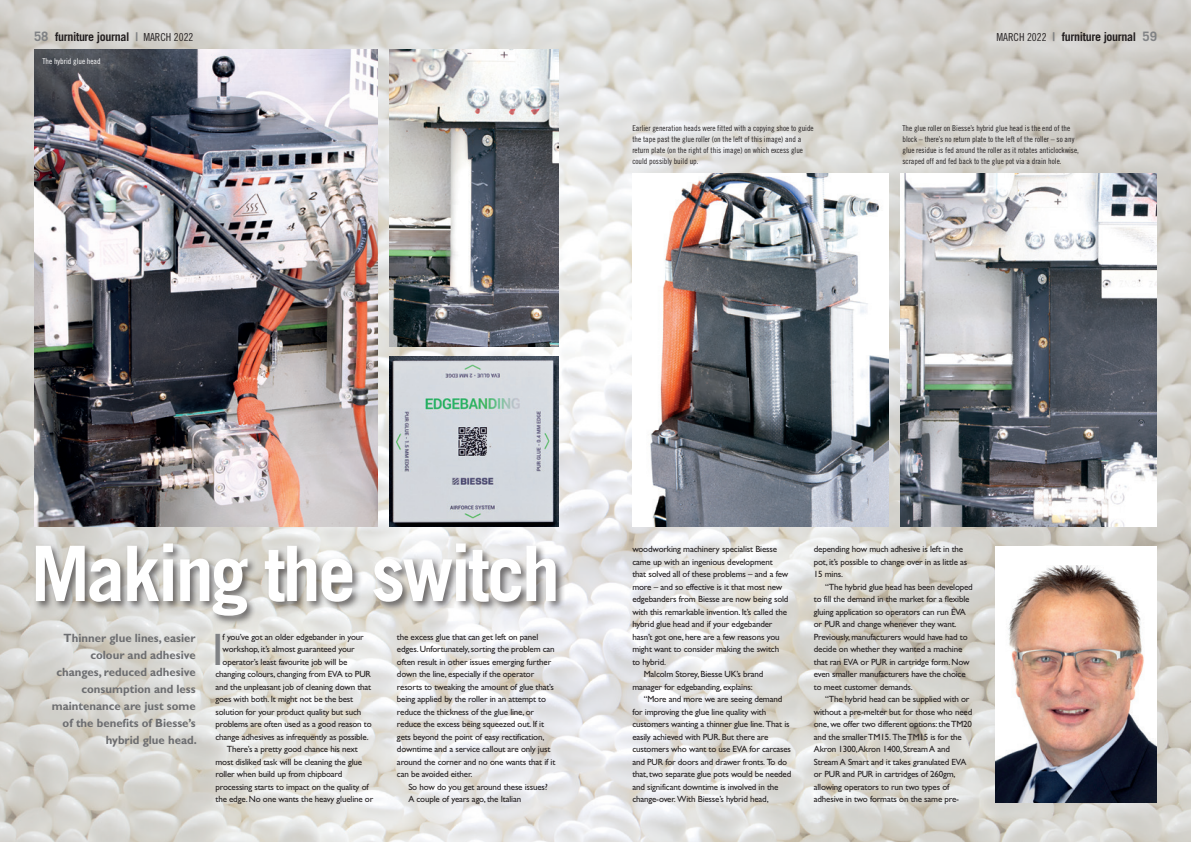
<style>
.page{position:relative;width:1191px;height:842px;background:#fff}
.page>*{position:absolute;margin:0;border:0;box-sizing:border-box;transform-origin:0 0}
.t1{font:700 76.6px "Trade Gothic LT Std";letter-spacing:-.04em;color:#fff}
.t2{font:45.7px "Gill Sans Std";color:#808285}
.t3{font:700 12px/17px "Gill Sans Std";color:#6c6d70;text-align:right;scale:.95 1}
.t4{font:700 12px "Trade Gothic LT Std";letter-spacing:-.03em;color:#231f20}
.t5{font:9px/12.5px "Gill Sans Std";letter-spacing:-.02em;color:#231f20}
.t6{font:8px/10.8px "Trade Gothic LT Std Cn 18";color:#231f20}
.t7{font:8px "Trade Gothic LT Std Cn 18";color:#fff}
.s1{font-size:13px;color:#808285}
.s2{color:#808285}
.s3{font-family:"Trade Gothic LT Std Cn 18";font-weight:400;font-size:11px}
</style>
<div class="page">
<img style="left:0;top:0;width:1191px;height:842px">
<img style="left:34px;top:50px;width:343px;height:476px">
<div style="left:34px;top:541px;width:532px;height:85px;background:#231f20;opacity:.6"></div>
<img style="left:389px;top:50px;width:169px;height:296px">
<img style="left:389px;top:357px;width:169px;height:169px">
<div style="left:995px;top:546px;width:162px;height:256px;background:#fff"></div>
<img style="left:995px;top:565px;width:162px;height:237px">
<img style="left:632px;top:173px;width:256px;height:353px">
<img style="left:900px;top:173px;width:257px;height:353px">
<h3 class="t4" style="left:34px;top:29px;width:161px"><span class="s1">58</span> furniture journal <span class="s2">|</span> <span class="s3">MARCH 2022</span></h3>
<h3 class="t4" style="left:996px;top:29px;width:162px"><span class="s3">MARCH 2022</span> <span class="s2">|</span> furniture journal <span class="s1">59</span></h3>
<p class="t7" style="left:43px;top:56px;width:60px">The hybrid glue head</p>
<p class="t6" style="left:632px;top:123px;width:183px">Earlier generation heads were fitted with a copying shoe to guide the tape past the glue roller (on the left of this image) and a return plate (on the right of this image) on which excess glue could possibly build up.</p>
<p class="t6" style="left:902px;top:123px;width:178px">The glue roller on Biesse’s hybrid glue head is the end of the block – there’s no return plate to the left of the roller – so any glue residue is fed around the roller as it rotates anticlockwise, scraped off and fed back to the glue pot via a drain hole.</p>
<h1 class="t1" style="left:30px;top:527px;width:531px">Making the switch</h1>
<h3 class="t3" style="left:52px;top:629px;width:154px">Thinner glue lines, easier colour and adhesive changes, reduced adhesive consumption and less maintenance are just some of the benefits of Biesse’s hybrid glue head.</h3>
<h2 class="t2" style="left:212px;top:623px;width:13px">I</h2>
<p class="t5" style="left:223px;top:630px;width:143px">f you’ve got an older edgebander in your</p>
<p class="t5" style="left:223px;top:643px;width:134px">workshop, it’s almost guaranteed your</p>
<p class="t5" style="left:223px;top:655px;width:126px">operator’s least favourite job will be</p>
<p class="t5" style="left:215px;top:668px;width:157px">changing colours, changing from EVA to PUR</p>
<p class="t5" style="left:215px;top:680px;width:157px">and the unpleasant job of cleaning down that</p>
<p class="t5" style="left:215px;top:693px;width:139px">goes with both. It might not be the best</p>
<p class="t5" style="left:215px;top:705px;width:147px">solution for your product quality but such</p>
<p class="t5" style="left:215px;top:718px;width:158px">problems are often used as a good reason to</p>
<p class="t5" style="left:215px;top:730px;width:155px">change adhesives as infrequently as possible.</p>
<p class="t5" style="left:227px;top:743px;width:133px">There’s a pretty good chance his next</p>
<p class="t5" style="left:215px;top:755px;width:148px">most disliked task will be cleaning the glue</p>
<p class="t5" style="left:215px;top:768px;width:128px">roller when build up from chipboard</p>
<p class="t5" style="left:215px;top:780px;width:155px">processing starts to impact on the quality of</p>
<p class="t5" style="left:215px;top:793px;width:159px">the edge. No one wants the heavy glueline or</p>
<p class="t5" style="left:397px;top:630px;width:160px">the excess glue that can get left on panel edges. Unfortunately, sorting the problem can often result in other issues emerging further down the line, especially if the operator resorts to tweaking the amount of glue that’s being applied by the roller in an attempt to reduce the thickness of the glue line, or reduce the excess being squeezed out. If it gets beyond the point of easy rectification, downtime and a service callout are only just around the corner and no one wants that if it can be avoided either.</p>
<p class="t5" style="left:408px;top:781px;width:141px">So how do you get around these issues?<br>A couple of years ago, the Italian</p>
<p class="t5" style="left:632px;top:543px;width:146px">woodworking machinery specialist Biesse</p>
<p class="t5" style="left:632px;top:555px;width:142px">came up with an ingenious development</p>
<p class="t5" style="left:632px;top:568px;width:157px">that solved all of these problems – and a few</p>
<p class="t5" style="left:632px;top:580px;width:151px">more – and so effective is it that most new</p>
<p class="t5" style="left:632px;top:593px;width:158px">edgebanders from Biesse are now being sold</p>
<p class="t5" style="left:632px;top:605px;width:156px">with this remarkable invention. It’s called the</p>
<p class="t5" style="left:632px;top:618px;width:142px">hybrid glue head and if your edgebander</p>
<p class="t5" style="left:632px;top:630px;width:149px">hasn’t got one, here are a few reasons you</p>
<p class="t5" style="left:632px;top:643px;width:148px">might want to consider making the switch</p>
<p class="t5" style="left:632px;top:655px;width:35px">to hybrid.</p>
<p class="t5" style="left:643px;top:668px;width:121px">Malcolm Storey, Biesse UK’s brand</p>
<p class="t5" style="left:632px;top:680px;width:122px">manager for edgebanding, explains:</p>
<p class="t5" style="left:643px;top:693px;width:140px">“More and more we are seeing demand</p>
<p class="t5" style="left:632px;top:705px;width:135px">for improving the glue line quality with</p>
<p class="t5" style="left:632px;top:718px;width:159px">customers wanting a thinner glue line. That is</p>
<p class="t5" style="left:632px;top:730px;width:138px">easily achieved with PUR. But there are</p>
<p class="t5" style="left:632px;top:743px;width:160px">customers who want to use EVA for carcases</p>
<p class="t5" style="left:632px;top:755px;width:156px">and PUR for doors and drawer fronts. To do</p>
<p class="t5" style="left:632px;top:768px;width:160px">that, two separate glue pots would be needed</p>
<p class="t5" style="left:632px;top:780px;width:148px">and significant downtime is involved in the</p>
<p class="t5" style="left:632px;top:793px;width:138px">change-over. With Biesse’s hybrid head,</p>
<p class="t5" style="left:814px;top:543px;width:155px">depending how much adhesive is left in the pot, it’s possible to change over in as little as<br>15 mins.</p>
<p class="t5" style="left:814px;top:581px;width:161px;text-indent:11px">“The hybrid glue head has been developed to fill the demand in the market for a flexible gluing application so operators can run EVA or PUR and change whenever they want.<br>Previously, manufacturers would have had to decide on whether they wanted a machine that ran EVA or PUR in cartridge form. Now even smaller manufacturers have the choice to meet customer demands.</p>
<p class="t5" style="left:814px;top:693px;width:160px;text-indent:11px">“The hybrid head can be supplied with or without a pre-melter but for those who need one, we offer two different options: the TM20 and the smaller TM15. The TM15 is for the Akron 1300,Akron 1400, Stream A and Stream A Smart and it takes granulated EVA or PUR and PUR in cartridges of 260gm, allowing operators to run two types of adhesive in two formats on the same pre-</p>
</div>
